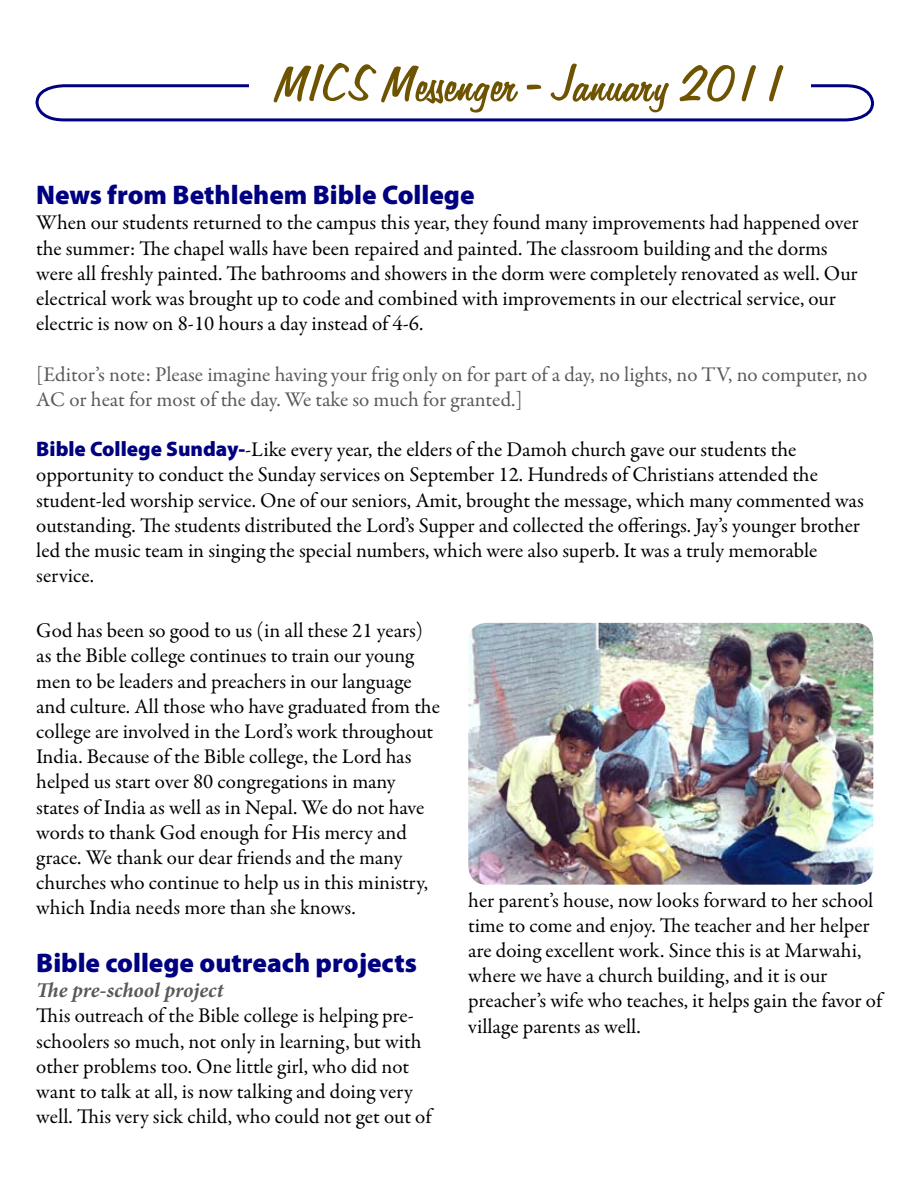
<style>
.page{position:relative;width:918px;height:1188px;background:#fff}
.page>*{position:absolute;margin:0;border:0;box-sizing:border-box;transform-origin:0 0}
.t1{font:57px "Jenkins";color:#6e5300}
.t2{font:900 27px "Myriad Pro";color:#000080}
.t3{font:21px/25.2px "Garamond Premr Pro";color:#000}
.t4{font:21px/25.2px "Garamond Premr Pro";color:#58595b}
.t5{font:italic 700 21px "Minion Pro";letter-spacing:-.005em;color:#58595b}
.s1{font-family:"Myriad Pro";font-weight:900;color:#000080}
</style>
<div class="page">
<svg style="left:35px;top:84px;width:840px;height:38px"></svg>
<img style="left:468px;top:623px;width:405px;height:262px;border-radius:18px">
<div style="left:250px;top:52px;width:561px;height:65px;background:#fff"></div>
<h1 class="t1" style="left:277px;top:52px;width:515px">MICS Messenger - January 2011</h1>
<p class="t2" style="left:36px;top:177px;width:440px">News from Bethlehem Bible College</p>
<p class="t3" style="left:36px;top:211px;width:824px">When our students returned to the campus this year, they found many improvements had happened over the summer: The chapel walls have been repaired and painted. The classroom building and the dorms were all freshly painted. The bathrooms and showers in the dorm were completely renovated as well. Our electrical work was brought up to code and combined with improvements in our electrical service, our electric is now on 8-10 hours a day instead of 4-6.</p>
<p class="t4" style="left:36px;top:362px;width:832px">[Editor’s note: Please imagine having your frig only on for part of a day, no lights, no TV, no computer, no<br>AC or heat for most of the day. We take so much for granted.]</p>
<p class="t3" style="left:36px;top:438px;width:829px"><span class="s1">Bible College Sunday-</span>-Like every year, the elders of the Damoh church gave our students the opportunity to conduct the Sunday services on September 12. Hundreds of Christians attended the student-led worship service. One of our seniors, Amit, brought the message, which many commented was outstanding. The students distributed the Lord’s Supper and collected the offerings. Jay’s younger brother led the music team in singing the special numbers, which were also superb. It was a truly memorable service.</p>
<p class="t3" style="left:36px;top:619px;width:405px">God has been so good to us (in all these 21 years) as the Bible college continues to train our young men to be leaders and preachers in our language and culture. All those who have graduated from the college are involved in the Lord’s work throughout India. Because of the Bible college, the Lord has helped us start over 80 congregations in many states of India as well as in Nepal. We do not have words to thank God enough for His mercy and grace. We thank our dear friends and the many churches who continue to help us in this ministry, which India needs more than she knows.</p>
<p class="t2" style="left:36px;top:945px;width:382px">Bible college outreach projects</p>
<p class="t5" style="left:36px;top:976px;width:189px">The pre-school project</p>
<p class="t3" style="left:36px;top:1004px;width:397px">This outreach of the Bible college is helping pre&shy;schoolers so much, not only in learning, but with other problems too. One little girl, who did not want to talk at all, is now talking and doing very well. This very sick child, who could not get out of</p>
<p class="t3" style="left:468px;top:888px;width:415px">her parent’s house, now looks forward to her school time to come and enjoy. The teacher and her helper are doing excellent work. Since this is at Marwahi, where we have a church building, and it is our preacher’s wife who teaches, it helps gain the favor of village parents as well.</p>
</div>
